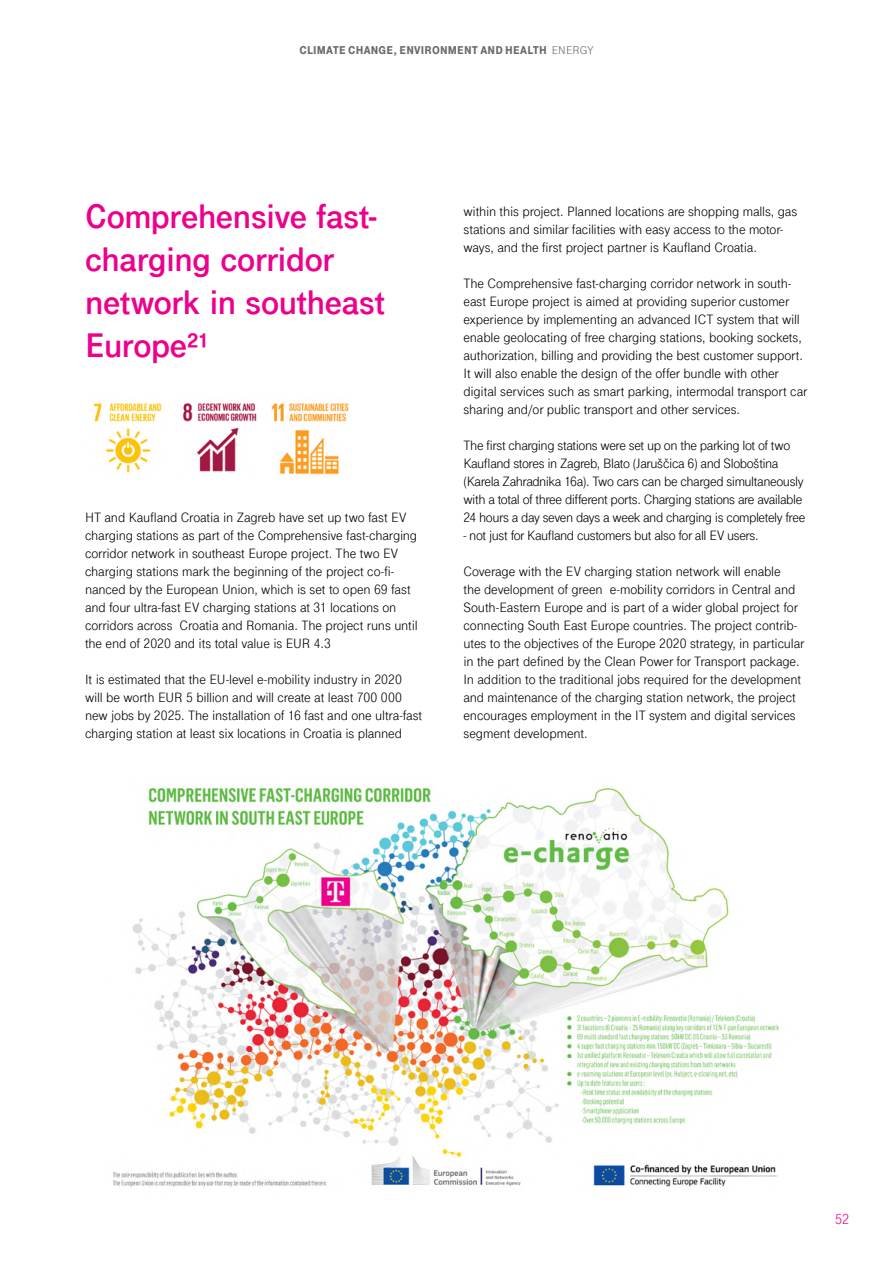
<style>
.page{position:relative;width:893px;height:1263px;background:#fff}
.page>*{position:absolute;margin:0;border:0;box-sizing:border-box;transform-origin:0 0}
.t1{font:700 36px/43.2px "Tele Grotesk Next";letter-spacing:-.01em;color:#ec008c}
.t2{font:15px "Tele Grotesk Nor Regular";color:#ec008c}
.t3{font:14.25px/18px "Tele Grotesk Next";letter-spacing:-.01em;color:#000}
.t4{font:14.25px/18px "Tele Grotesk Next";letter-spacing:-.03em;color:#000}
.t5{font:900 12px "Tele Grotesk Next";letter-spacing:.015em;color:#696a6d}
.s1{font-weight:400}
</style>
<div class="page">
<img style="left:112px;top:787px;width:667px;height:400px">
<img style="left:93px;top:402px;width:69px;height:71px">
<img style="left:183px;top:402px;width:74px;height:70px">
<img style="left:271px;top:403px;width:78px;height:72px">
<p class="t5" style="left:299px;top:43px;width:296px">CLIMATE CHANGE, ENVIRONMENT AND HEALTH <span class="s1">ENERGY</span></p>
<h1 class="t1" style="left:85px;top:194px;width:302px">Comprehensive fast&shy;charging corridor network in southeast<br>Europe²¹</h1>
<p class="t3" style="left:85px;top:509px;width:334px">HT and Kaufland Croatia in Zagreb have set up two fast EV charging stations as part of the Comprehensive fast-charging corridor network in southeast Europe project. The two EV charging stations mark the beginning of the project co-fi&shy;nanced by the European Union, which is set to open 69 fast and four ultra-fast EV charging stations at 31 locations on corridors across Croatia and Romania. The project runs until the end of 2020 and its total value is EUR 4.3</p>
<p class="t3" style="left:85px;top:670px;width:339px">It is estimated that the EU-level e-mobility industry in 2020 will be worth EUR 5 billion and will create at least 700 000 new jobs by 2025. The installation of 16 fast and one ultra-fast charging station at least six locations in Croatia is planned</p>
<p class="t3" style="left:463px;top:203px;width:335px">within this project. Planned locations are shopping malls, gas stations and similar facilities with easy access to the motor&shy;ways, and the first project partner is Kaufland Croatia.</p>
<p class="t3" style="left:463px;top:275px;width:345px">The Comprehensive fast-charging corridor network in south&shy;east Europe project is aimed at providing superior customer experience by implementing an advanced ICT system that will enable geolocating of free charging stations, booking sockets, authorization, billing and providing the best customer support.<br>It will also enable the design of the offer bundle with other digital services such as smart parking, intermodal transport car sharing and/or public transport and other services.</p>
<p class="t4" style="left:463px;top:436px;width:343px">The first charging stations were set up on the parking lot of two Kaufland stores in Zagreb, Blato (Jaruščica 6) and Sloboština (Karela Zahradnika 16a). Two cars can be charged simultaneously with a total of three different ports. Charging stations are available 24 hours a day seven days a week and charging is completely free</p>
<p class="t4" style="left:463px;top:526px;width:297px">- not just for Kaufland customers but also for all EV users.</p>
<p class="t3" style="left:463px;top:562px;width:342px">Coverage with the EV charging station network will enable<br>the development of green e-mobility corridors in Central and South-Eastern Europe and is part of a wider global project for connecting South East Europe countries. The project contrib&shy;utes to the objectives of the Europe 2020 strategy, in particular in the part defined by the Clean Power for Transport package.<br>In addition to the traditional jobs required for the development and maintenance of the charging station network, the project encourages employment in the IT system and digital services segment development.</p>
<p class="t2" style="left:835px;top:1211px;width:15px">52</p>
</div>
